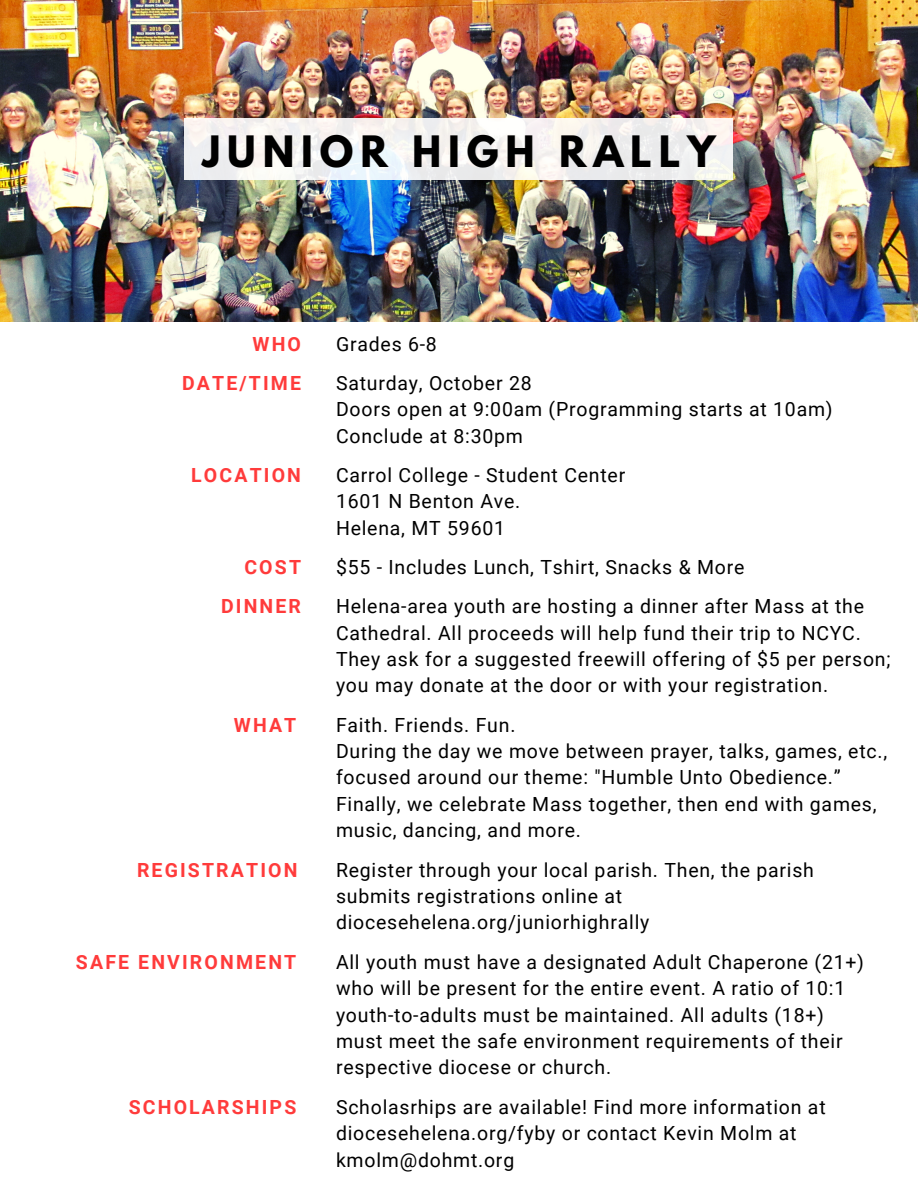
<style>
.page{position:relative;width:918px;height:1188px;background:#fff}
.page>*{position:absolute;margin:0;border:0;box-sizing:border-box;transform-origin:0 0}
.t1{font:700 38.25px "League Spartan";letter-spacing:.18em;color:#000}
.t2{font:19.5px/26.4px "Roboto";letter-spacing:.04em;color:#000}
.t3{font:700 19.5px "Roboto";letter-spacing:.11em;color:#ff3b3b}
</style>
<div class="page">
<img style="left:0;top:0;width:918px;height:322px">
<div style="left:185px;top:118px;width:548px;height:62px;background:linear-gradient(to right,#f4f4f4,#f2f0ef)"></div>
<p class="t1" style="left:202px;top:132px;width:515px">JUNIOR HIGH RALLY</p>
<p class="t3" style="left:253px;top:333px;width:50px">WHO</p>
<p class="t2" style="left:336px;top:331px;width:102px">Grades 6-8</p>
<p class="t3" style="left:182px;top:372px;width:120px">DATE/TIME</p>
<p class="t3" style="left:191px;top:464px;width:111px">LOCATION</p>
<p class="t2" style="left:336px;top:370px;width:197px">Saturday, October 28</p>
<p class="t2" style="left:336px;top:396px;width:498px">Doors open at 9:00am (Programming starts at 10am)</p>
<p class="t2" style="left:336px;top:423px;width:188px">Conclude at 8:30pm</p>
<p class="t2" style="left:336px;top:462px;width:291px">Carrol College - Student Center</p>
<p class="t2" style="left:336px;top:488px;width:186px">1601 N Benton Ave.</p>
<p class="t2" style="left:336px;top:515px;width:171px">Helena, MT 59601</p>
<p class="t3" style="left:244px;top:556px;width:58px">COST</p>
<p class="t2" style="left:336px;top:554px;width:410px">$55 - Includes Lunch, Tshirt, Snacks &amp; More</p>
<p class="t3" style="left:221px;top:595px;width:81px">DINNER</p>
<p class="t2" style="left:336px;top:593px;width:556px">Helena-area youth are hosting a dinner after Mass at the Cathedral. All proceeds will help fund their trip to NCYC.<br>They ask for a suggested freewill offering of $5 per person; you may donate at the door or with your registration.</p>
<p class="t3" style="left:234px;top:713px;width:64px">WHAT</p>
<p class="t2" style="left:336px;top:712px;width:181px">Faith. Friends. Fun.</p>
<p class="t2" style="left:336px;top:738px;width:553px">During the day we move between prayer, talks, games, etc., focused around our theme: "Humble Unto Obedience.”</p>
<p class="t2" style="left:336px;top:791px;width:542px">Finally, we celebrate Mass together, then end with games, music, dancing, and more.</p>
<p class="t3" style="left:137px;top:858px;width:162px">REGISTRATION</p>
<p class="t2" style="left:336px;top:857px;width:480px">Register through your local parish. Then, the parish submits registrations online at diocesehelena.org/juniorhighrally</p>
<p class="t3" style="left:76px;top:951px;width:222px">SAFE ENVIRONMENT</p>
<p class="t2" style="left:336px;top:949px;width:530px">All youth must have a designated Adult Chaperone (21+) who will be present for the entire event. A ratio of 10:1 youth-to-adults must be maintained. All adults (18+) must meet the safe environment requirements of their respective diocese or church.</p>
<p class="t3" style="left:129px;top:1096px;width:169px">SCHOLARSHIPS</p>
<p class="t2" style="left:336px;top:1094px;width:491px">Scholasrhips are available! Find more information at diocesehelena.org/fyby or contact Kevin Molm at kmolm@dohmt.org</p>
</div>
